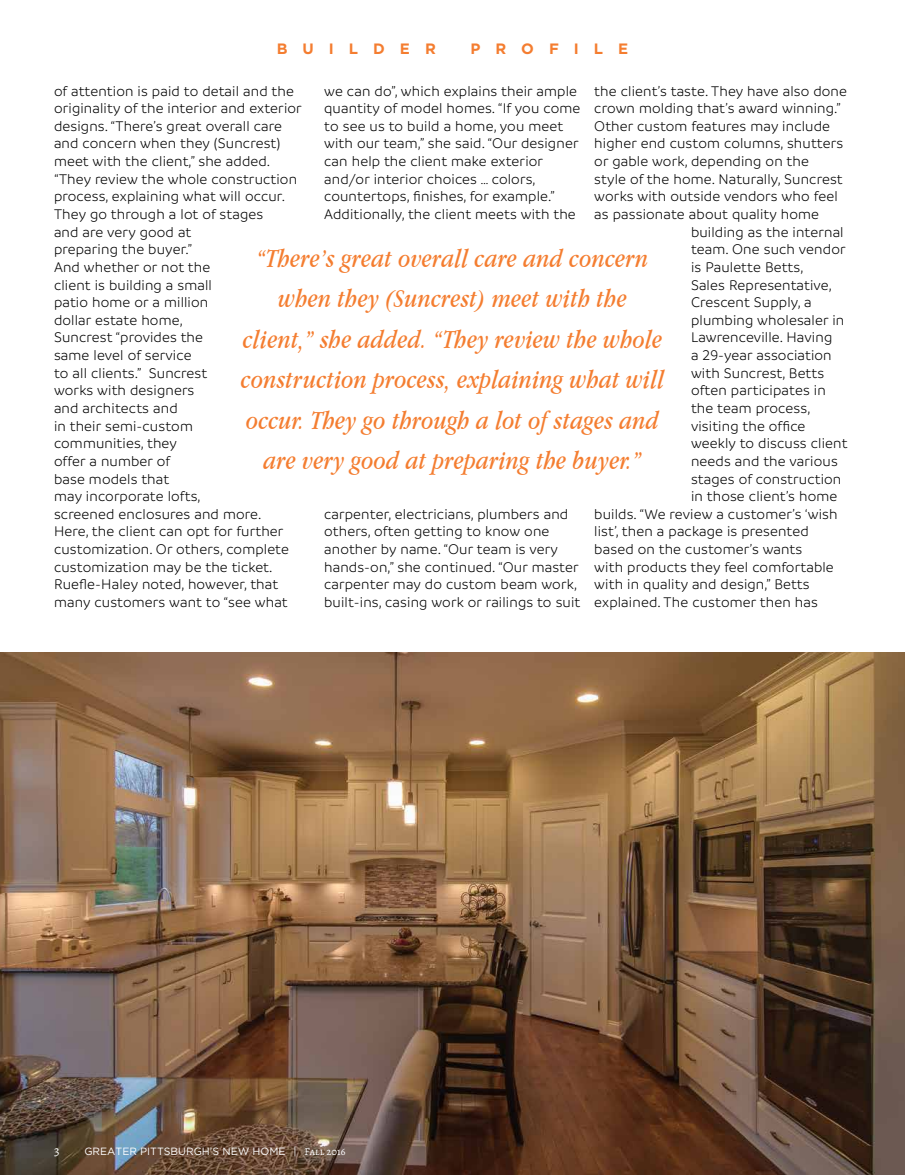
<style>
.page{position:relative;width:905px;height:1175px;background:#fff}
.page>*{position:absolute;margin:0;border:0;box-sizing:border-box;transform-origin:0 0}
.t1{font:italic 27px/40.5px "Apple Garamond";letter-spacing:.01em;color:#f47d30;text-align:center}
.t2{font:300 15px/17.5px "Branding";letter-spacing:.01em;color:#000}
.t3{font:700 15px "Gotham";letter-spacing:1em;color:#f47d30}
.t4{font:13.5px "Alegreya SC";color:#fff}
.t5{font:10.5px "Gotham";color:#fff}
.s1{font-family:"Alegreya SC"}
</style>
<div class="page">
<img style="left:0;top:653px;width:904px;height:521px">
<p class="t3" style="left:277px;top:39px;width:161px">BUILDER</p>
<p class="t3" style="left:470px;top:39px;width:159px">PROFILE</p>
<p class="t2" style="left:594px;top:82px;width:254px">the client’s taste. They have also done</p>
<p class="t2" style="left:594px;top:100px;width:248px">crown molding that’s award winning.”</p>
<p class="t2" style="left:594px;top:117px;width:237px">Other custom features may include</p>
<p class="t2" style="left:594px;top:135px;width:250px">higher end custom columns, shutters</p>
<p class="t2" style="left:594px;top:153px;width:216px">or gable work, depending on the</p>
<p class="t2" style="left:594px;top:170px;width:250px">style of the home. Naturally, Suncrest</p>
<p class="t2" style="left:594px;top:188px;width:245px">works with outside vendors who feel</p>
<p class="t2" style="left:594px;top:205px;width:226px">as passionate about quality home</p>
<p class="t2" style="left:691px;top:223px;width:154px">building as the internal</p>
<p class="t2" style="left:691px;top:241px;width:156px">team. One such vendor</p>
<p class="t2" style="left:691px;top:258px;width:114px">is Paulette Betts,</p>
<p class="t2" style="left:691px;top:276px;width:142px">Sales Representative,</p>
<p class="t2" style="left:691px;top:294px;width:122px">Crescent Supply, a</p>
<p class="t2" style="left:691px;top:311px;width:155px">plumbing wholesaler in</p>
<p class="t2" style="left:691px;top:329px;width:143px">Lawrenceville. Having</p>
<p class="t2" style="left:691px;top:346px;width:142px">a 29-year association</p>
<p class="t2" style="left:691px;top:364px;width:135px">with Suncrest, Betts</p>
<p class="t2" style="left:691px;top:382px;width:136px">often participates in</p>
<p class="t2" style="left:691px;top:399px;width:121px">the team process,</p>
<p class="t2" style="left:691px;top:417px;width:116px">visiting the office</p>
<p class="t2" style="left:691px;top:435px;width:158px">weekly to discuss client</p>
<p class="t2" style="left:691px;top:452px;width:148px">needs and the various</p>
<p class="t2" style="left:691px;top:470px;width:152px">stages of construction</p>
<p class="t2" style="left:691px;top:487px;width:148px">in those client’s home</p>
<p class="t2" style="left:594px;top:505px;width:245px">builds. “We review a customer’s ‘wish</p>
<p class="t2" style="left:594px;top:523px;width:216px">list’, then a package is presented</p>
<p class="t2" style="left:594px;top:540px;width:209px">based on the customer’s wants</p>
<p class="t2" style="left:594px;top:558px;width:241px">with products they feel comfortable</p>
<p class="t2" style="left:594px;top:576px;width:217px">with in quality and design,” Betts</p>
<p class="t2" style="left:594px;top:593px;width:225px">explained. The customer then has</p>
<p class="t2" style="left:54px;top:82px;width:249px">of attention is paid to detail and the originality of the interior and exterior designs. “There’s great overall care and concern when they (Suncrest) meet with the client,” she added. “They review the whole construction process, explaining what will occur.<br>They go through a lot of stages<br>and are very good at<br>preparing the buyer.”<br>And whether or not the<br>client is building a small<br>patio home or a million<br>dollar estate home,<br>Suncrest “provides the<br>same level of service<br>to all clients.” Suncrest<br>works with designers<br>and architects and<br>in their semi-custom<br>communities, they<br>offer a number of<br>base models that<br>may incorporate lofts,<br>screened enclosures and more.<br>Here, the client can opt for further customization. Or others, complete customization may be the ticket.<br>Ruefle-Haley noted, however, that many customers want to “see what</p>
<p class="t2" style="left:324px;top:82px;width:258px">we can do”, which explains their ample quantity of model homes. “If you come to see us to build a home, you meet with our team,” she said. “Our designer can help the client make exterior and/or interior choices … colors, countertops, finishes, for example.” Additionally, the client meets with the</p>
<p class="t1" style="left:241px;top:237px;width:424px">“There’s great overall care and concern when they (Suncrest) meet with the client,” she added. “They review the whole construction process, explaining what will occur. They go through a lot of stages and are very good at preparing the buyer.”</p>
<p class="t2" style="left:324px;top:505px;width:257px">carpenter, electricians, plumbers and others, often getting to know one another by name. “Our team is very hands-on,” she continued. “Our master carpenter may do custom beam work, built-ins, casing work or railings to suit</p>
<p class="t4" style="left:54px;top:1142px;width:7px">3</p>
<p class="t5" style="left:84px;top:1144px;width:263px">GREATER PITTSBURGH’S NEW HOME | <span class="s1">Fall 2016</span></p>
</div>
